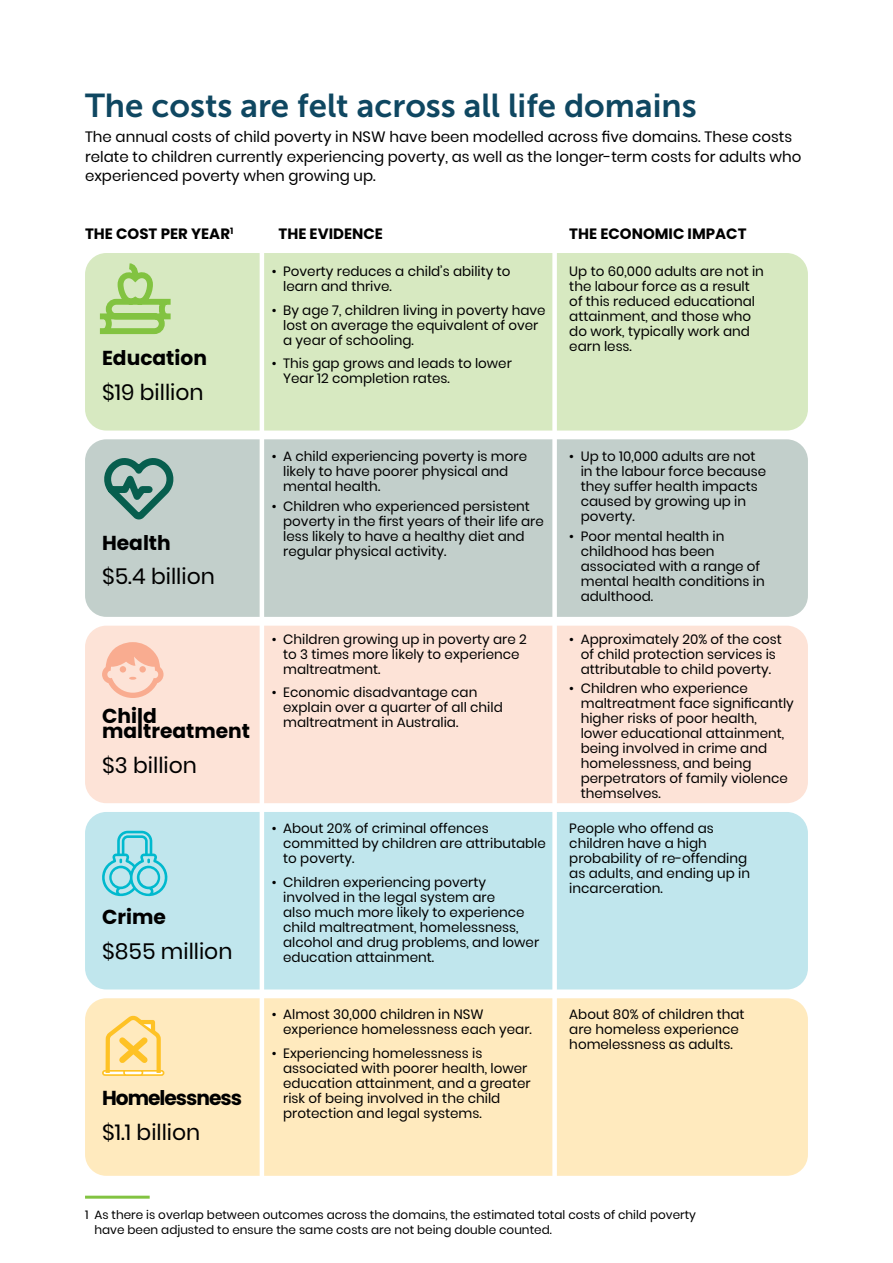
<style>
.page{position:relative;width:893px;height:1263px;background:#fff}
.page>*{position:absolute;margin:0;border:0;box-sizing:border-box;transform-origin:0 0}
.t1{font:33px "Museo Sans 700";color:#0f4761}
.t2{font:21.9px "Poppins";color:#000}
.t3{font:700 20.25px/15.5px "Poppins";color:#000}
.t4{font:700 20.25px "Poppins";letter-spacing:-.05em;color:#000}
.t5{font:15px/19.5px "Poppins";color:#000}
.t6{font:700 15px "Poppins";color:#000}
.t7{font:13.5px/15px "Poppins";color:#000}
.t8{font:12px/14.4px "Poppins";color:#000}
</style>
<div class="page">
<div style="left:85px;top:253px;width:723px;height:178px;background:#d7e9c1;border-radius:21px"></div>
<div style="left:85px;top:439px;width:723px;height:178px;background:#c2cfcb;border-radius:21px"></div>
<div style="left:85px;top:626px;width:723px;height:177px;background:#fde3d7;border-radius:21px"></div>
<div style="left:85px;top:812px;width:723px;height:177px;background:#c0e6ed;border-radius:21px"></div>
<div style="left:85px;top:998px;width:723px;height:178px;background:#ffeabe;border-radius:21px"></div>
<hr style="left:260px;top:238px;width:4px;height:965px;background:#fff">
<div style="left:552px;top:238px;width:5px;height:965px;background:#fff"></div>
<svg style="left:102px;top:642px;width:62px;height:56px"></svg>
<div style="left:139px;top:666px;width:7px;height:6px;background:#f9ac90;border-radius:50%"></div>
<svg style="left:104px;top:458px;width:70px;height:62px"></svg>
<svg style="left:99px;top:263px;width:72px;height:72px"></svg>
<svg style="left:103px;top:1015px;width:61px;height:61px"></svg>
<svg style="left:102px;top:831px;width:66px;height:66px"></svg>
<hr style="left:85px;top:1196px;width:65px;height:3px;background:#82c341">
<h1 class="t1" style="left:85px;top:87px;width:613px">The costs are felt across all life domains</h1>
<p class="t5" style="left:85px;top:127px;width:718px">The annual costs of child poverty in NSW have been modelled across five domains. These costs relate to children currently experiencing poverty, as well as the longer-term costs for adults who experienced poverty when growing up.</p>
<p class="t6" style="left:85px;top:225px;width:150px">THE COST PER YEAR<sup>1</sup></p>
<p class="t6" style="left:279px;top:225px;width:106px">THE EVIDENCE</p>
<p class="t6" style="left:569px;top:225px;width:179px">THE ECONOMIC IMPACT</p>
<h3 class="t3" style="left:102px;top:350px;width:106px">Education</h3>
<h2 class="t2" style="left:102px;top:380px;width:103px">$19 billion</h2>
<h3 class="t3" style="left:102px;top:535px;width:70px">Health</h3>
<h2 class="t2" style="left:102px;top:564px;width:114px">$5.4 billion</h2>
<h3 class="t3" style="left:102px;top:708px;width:150px">Child maltreatment</h3>
<h2 class="t2" style="left:102px;top:752px;width:96px">$3 billion</h2>
<h3 class="t3" style="left:102px;top:909px;width:65px">Crime</h3>
<h2 class="t2" style="left:102px;top:938px;width:132px">$855 million</h2>
<h3 class="t4" style="left:102px;top:1086px;width:142px">Homelessness</h3>
<h2 class="t2" style="left:102px;top:1119px;width:100px">$1.1 billion</h2>
<p class="t7" style="left:283px;top:264px;width:229px;text-indent:-11px">• Poverty reduces a child’s ability to learn and thrive.</p>
<p class="t7" style="left:283px;top:302px;width:264px;text-indent:-11px">• By age 7, children living in poverty have lost on average the equivalent of over a year of schooling.</p>
<p class="t7" style="left:283px;top:356px;width:230px;text-indent:-11px">• This gap grows and leads to lower<br>Year 12 completion rates.</p>
<p class="t7" style="left:283px;top:449px;width:245px;text-indent:-11px">• A child experiencing poverty is more likely to have poorer physical and mental health.</p>
<p class="t7" style="left:283px;top:498px;width:262px;text-indent:-11px">• Children who experienced persistent poverty in the first years of their life are less likely to have a healthy diet and regular physical activity.</p>
<p class="t7" style="left:283px;top:632px;width:245px;text-indent:-11px">• Children growing up in poverty are 2 to 3 times more likely to experience maltreatment.</p>
<p class="t7" style="left:283px;top:685px;width:221px;text-indent:-11px">• Economic disadvantage can explain over a quarter of all child maltreatment in Australia.</p>
<p class="t7" style="left:283px;top:821px;width:264px;text-indent:-11px">• About 20% of criminal offences committed by children are attributable to poverty.</p>
<p class="t7" style="left:283px;top:874px;width:258px;text-indent:-11px">• Children experiencing poverty involved in the legal system are<br>also much more likely to experience child maltreatment, homelessness, alcohol and drug problems, and lower education attainment.</p>
<p class="t7" style="left:283px;top:1007px;width:250px;text-indent:-11px">• Almost 30,000 children in NSW experience homelessness each year.</p>
<p class="t7" style="left:283px;top:1046px;width:249px;text-indent:-11px">• Experiencing homelessness is associated with poorer health, lower education attainment, and a greater risk of being involved in the child protection and legal systems.</p>
<p class="t7" style="left:569px;top:264px;width:196px">Up to 60,000 adults are not in the labour force as a result of this reduced educational attainment, and those who do work, typically work and earn less.</p>
<p class="t7" style="left:581px;top:449px;width:187px;text-indent:-11px">• Up to 10,000 adults are not in the labour force because they suffer health impacts caused by growing up in poverty.</p>
<p class="t7" style="left:581px;top:528px;width:185px;text-indent:-11px">• Poor mental health in childhood has been associated with a range of mental health conditions in adulthood.</p>
<p class="t7" style="left:569px;top:632px;width:214px;text-align:center">• Approximately 20% of the cost of child protection services is attributable to child poverty.</p>
<p class="t7" style="left:581px;top:681px;width:215px;text-indent:-11px">• Children who experience maltreatment face significantly higher risks of poor health, lower educational attainment, being involved in crime and homelessness, and being perpetrators of family violence themselves.</p>
<p class="t7" style="left:569px;top:821px;width:182px">People who offend as children have a high probability of re-offending as adults, and ending up in incarceration.</p>
<p class="t7" style="left:569px;top:1007px;width:177px">About 80% of children that are homeless experience homelessness as adults.</p>
<p class="t8" style="left:94px;top:1208px;width:603px;text-indent:-9px">1 As there is overlap between outcomes across the domains, the estimated total costs of child poverty have been adjusted to ensure the same costs are not being double counted.</p>
</div>
